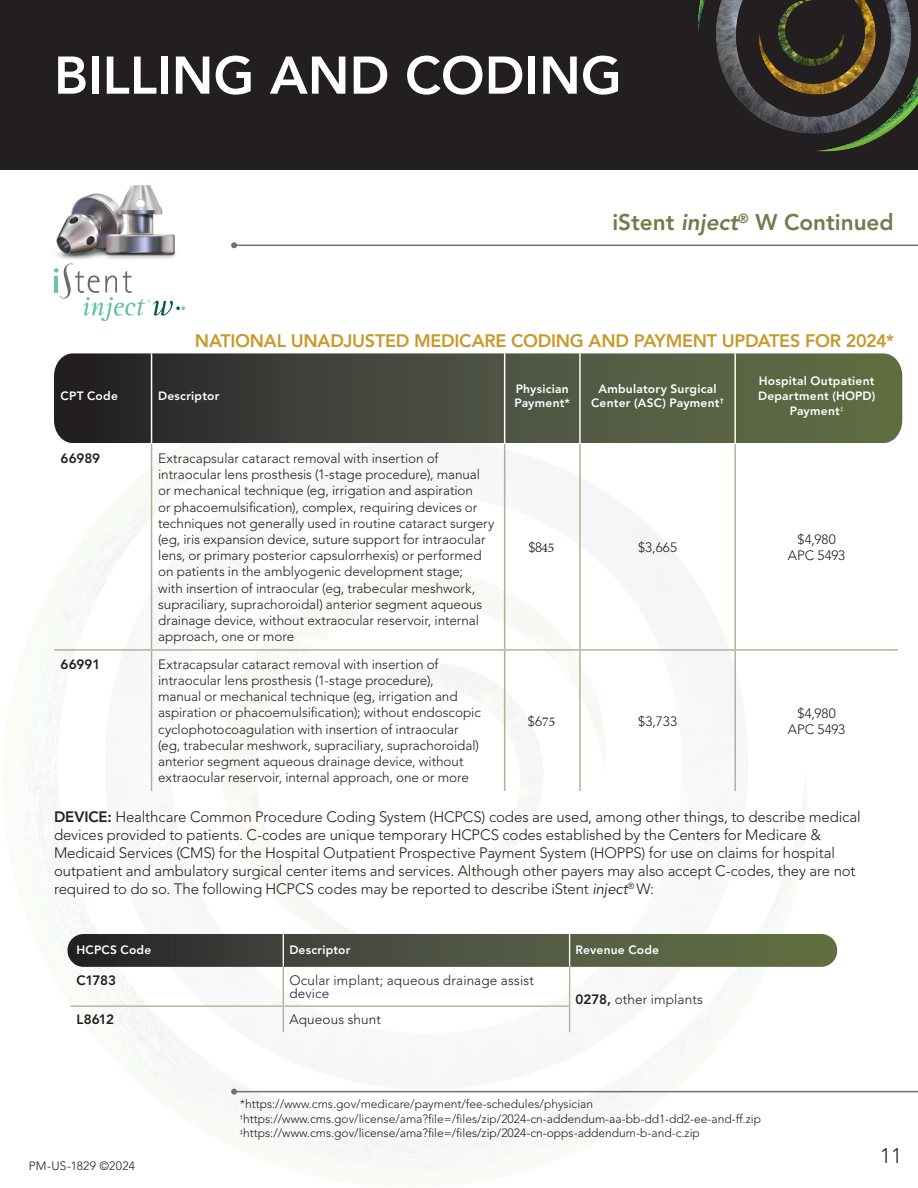
<style>
.page{position:relative;width:918px;height:1188px;background:#fff}
.page>*{position:absolute;margin:0;border:0;box-sizing:border-box;transform-origin:0 0}
.Title_Page{font:800 52.5px "Avenir LT Std";color:#fff}
.t1{font:800 22.5px "Avenir LT Std";color:#717b4b}
.t2{font:300 21px "Avenir LT Std";color:#231f20}
.Headers{font:800 18px "Avenir LT Std";letter-spacing:-.015em;color:#c8992b}
.Notes{font:300 15px/18px "Avenir LT Std";letter-spacing:-.01em;color:#231f20}
.table_copy{font:300 13.5px/16.2px "Avenir LT Std";letter-spacing:-.005em;color:#231f20}
.table_copy-2{font:300 13.5px/13.5px "Avenir LT Std";letter-spacing:.015em;color:#231f20}
.table_copy-3{font:800 13.5px "Avenir LT Std";letter-spacing:-.01em;color:#231f20}
.Leagl{font:300 12px/14.4px "Avenir LT Std";color:#231f20}
.table_copy-4{font:800 12px/14.7px "Avenir LT Std";letter-spacing:.02em;color:#fff;text-align:center}
.Leagl-2{font:300 12px "Avenir LT Std";letter-spacing:.02em;color:#231f20}
.s1{font-style:italic}
.s2{font-family:"Minion Pro";font-weight:400}
.s3{font-weight:800}
.s4{font-weight:400;font-style:italic}
</style>
<div class="page">
<div style="left:0;top:0;width:918px;height:170px;background:#231f20"></div>
<img style="left:698px;top:0;width:220px;height:152px">
<hr style="left:234px;top:245px;width:684px;height:1px;background:#707271">
<svg style="left:231px;top:242px;width:6px;height:6px"></svg>
<svg style="left:54px;top:263px;width:132px;height:58px"></svg>
<img style="left:56px;top:185px;width:120px;height:74px">
<svg style="left:54px;top:353px;width:848px;height:90px;background:#494e3d"></svg>
<hr style="left:151px;top:353px;width:1px;height:91px;background:#fff">
<hr style="left:504px;top:353px;width:1px;height:91px;background:#fff">
<hr style="left:579px;top:353px;width:2px;height:91px;background:#fff">
<hr style="left:734px;top:353px;width:2px;height:91px;background:#fff">
<hr style="left:151px;top:444px;width:1px;height:205px;background:#aeb094">
<hr style="left:504px;top:444px;width:1px;height:205px;background:#aeb094">
<hr style="left:579px;top:444px;width:2px;height:205px;background:#aeb094">
<hr style="left:734px;top:444px;width:2px;height:205px;background:#aeb094">
<hr style="left:54px;top:649px;width:98px;height:2px;background:#aeb094">
<hr style="left:152px;top:649px;width:353px;height:2px;background:#aeb094">
<hr style="left:151px;top:651px;width:1px;height:140px;background:#aeb094">
<hr style="left:505px;top:649px;width:75px;height:2px;background:#aeb094">
<hr style="left:504px;top:651px;width:1px;height:140px;background:#aeb094">
<hr style="left:580px;top:649px;width:155px;height:2px;background:#aeb094">
<hr style="left:579px;top:651px;width:2px;height:140px;background:#aeb094">
<hr style="left:735px;top:649px;width:163px;height:2px;background:#aeb094">
<hr style="left:734px;top:651px;width:2px;height:140px;background:#aeb094">
<svg style="left:67px;top:934px;width:770px;height:33px;background:#4c523f"></svg>
<hr style="left:283px;top:933px;width:1px;height:34px;background:#fff">
<hr style="left:569px;top:933px;width:1px;height:34px;background:#fff">
<hr style="left:283px;top:967px;width:1px;height:38px;background:#aeb094">
<hr style="left:569px;top:967px;width:1px;height:38px;background:#aeb094">
<hr style="left:70px;top:1005px;width:213px;height:2px;background:#aeb094">
<hr style="left:283px;top:1005px;width:287px;height:2px;background:#aeb094">
<svg style="left:283px;top:1007px;width:1px;height:25px"></svg>
<svg style="left:569px;top:1007px;width:1px;height:25px"></svg>
<hr style="left:234px;top:1091px;width:684px;height:1px;background:#707271">
<svg style="left:231px;top:1089px;width:6px;height:6px"></svg>
<p class="Title_Page" style="left:54px;top:44px;width:569px">BILLING AND CODING</p>
<p class="t1" style="left:612px;top:209px;width:283px">iStent <span class="s1">inject</span><sup>®</sup> W Continued</p>
<p class="Headers" style="left:195px;top:330px;width:701px">NATIONAL UNADJUSTED MEDICARE CODING AND PAYMENT UPDATES FOR 2024*</p>
<p class="table_copy-4" style="left:61px;top:388px;width:59px">CPT Code</p>
<p class="table_copy-4" style="left:158px;top:388px;width:63px">Descriptor</p>
<p class="table_copy-4" style="left:514px;top:381px;width:57px;text-align:left">Physician<br>Payment*</p>
<p class="table_copy-4" style="left:591px;top:381px;width:134px">Ambulatory Surgical<br>Center (ASC) Payment<sup>†</sup></p>
<p class="table_copy-4" style="left:758px;top:374px;width:119px">Hospital Outpatient<br>Department (HOPD)<br>Payment<sup>‡</sup></p>
<p class="table_copy-3" style="left:61px;top:450px;width:41px">66989</p>
<p class="table_copy" style="left:158px;top:450px;width:338px">Extracapsular cataract removal with insertion of intraocular lens prosthesis (1-stage procedure), manual or mechanical technique (eg, irrigation and aspiration<br>or phacoemulsification), complex, requiring devices or techniques not generally used in routine cataract surgery (eg, iris expansion device, suture support for intraocular lens, or primary posterior capsulorrhexis) or performed on patients in the amblyogenic development stage;<br>with insertion of intraocular (eg, trabecular meshwork, supraciliary, suprachoroidal) anterior segment aqueous drainage device, without extraocular reservoir, internal approach, one or more</p>
<p class="table_copy" style="left:798px;top:531px;width:40px">$4,980</p>
<p class="table_copy" style="left:788px;top:547px;width:59px">APC 5493</p>
<p class="table_copy" style="left:528px;top:539px;width:27px">$8<span class="s2">45</span></p>
<p class="table_copy" style="left:638px;top:539px;width:41px">$3,665</p>
<p class="table_copy-3" style="left:61px;top:656px;width:41px">66991</p>
<p class="table_copy" style="left:158px;top:656px;width:324px">Extracapsular cataract removal with insertion of intraocular lens prosthesis (1-stage procedure),<br>manual or mechanical technique (eg, irrigation and aspiration or phacoemulsification); without endoscopic cyclophotocoagulation with insertion of intraocular (eg, trabecular meshwork, supraciliary, suprachoroidal) anterior segment aqueous drainage device, without extraocular reservoir, internal approach, one or more</p>
<p class="table_copy" style="left:528px;top:713px;width:29px">$6<span class="s2">75</span></p>
<p class="table_copy" style="left:638px;top:713px;width:41px">$3,733</p>
<p class="table_copy" style="left:798px;top:705px;width:40px">$4,980</p>
<p class="table_copy" style="left:788px;top:721px;width:59px">APC 5493</p>
<p class="Notes" style="left:54px;top:808px;width:808px"><span class="s3">DEVICE:</span> Healthcare Common Procedure Coding System (HCPCS) codes are used, among other things, to describe medical devices provided to patients. C-codes are unique temporary HCPCS codes established by the Centers for Medicare &amp; Medicaid Services (CMS) for the Hospital Outpatient Prospective Payment System (HOPPS) for use on claims for hospital outpatient and ambulatory surgical center items and services. Although other payers may also accept C-codes, they are not required to do so. The following HCPCS codes may be reported to describe iStent <span class="s4">inject</span><sup>®</sup> W:</p>
<p class="table_copy-4" style="left:77px;top:943px;width:76px">HCPCS Code</p>
<p class="table_copy-4" style="left:289px;top:943px;width:63px">Descriptor</p>
<p class="table_copy-4" style="left:576px;top:943px;width:85px">Revenue Code</p>
<p class="table_copy-3" style="left:77px;top:972px;width:41px">C1783</p>
<p class="table_copy-2" style="left:289px;top:973px;width:246px">Ocular implant; aqueous drainage assist device</p>
<p class="table_copy" style="left:576px;top:991px;width:129px"><span class="s3">0278,</span> other implants</p>
<p class="table_copy-3" style="left:77px;top:1012px;width:39px">L8612</p>
<p class="table_copy" style="left:289px;top:1012px;width:93px">Aqueous shunt</p>
<p class="Leagl-2" style="left:29px;top:1159px;width:108px">PM-US-1829 ©2024</p>
<p class="Leagl" style="left:240px;top:1097px;width:523px">*https://www.cms.gov/medicare/payment/fee-schedules/physician <sup>†</sup>https://www.cms.gov/license/ama?file=/files/zip/2024-cn-addendum-aa-bb-dd1-dd2-ee-and-ff.zip <sup>‡</sup>https://www.cms.gov/license/ama?file=/files/zip/2024-cn-opps-addendum-b-and-c.zip</p>
<p class="t2" style="left:880px;top:1144px;width:23px">11</p>
</div>
